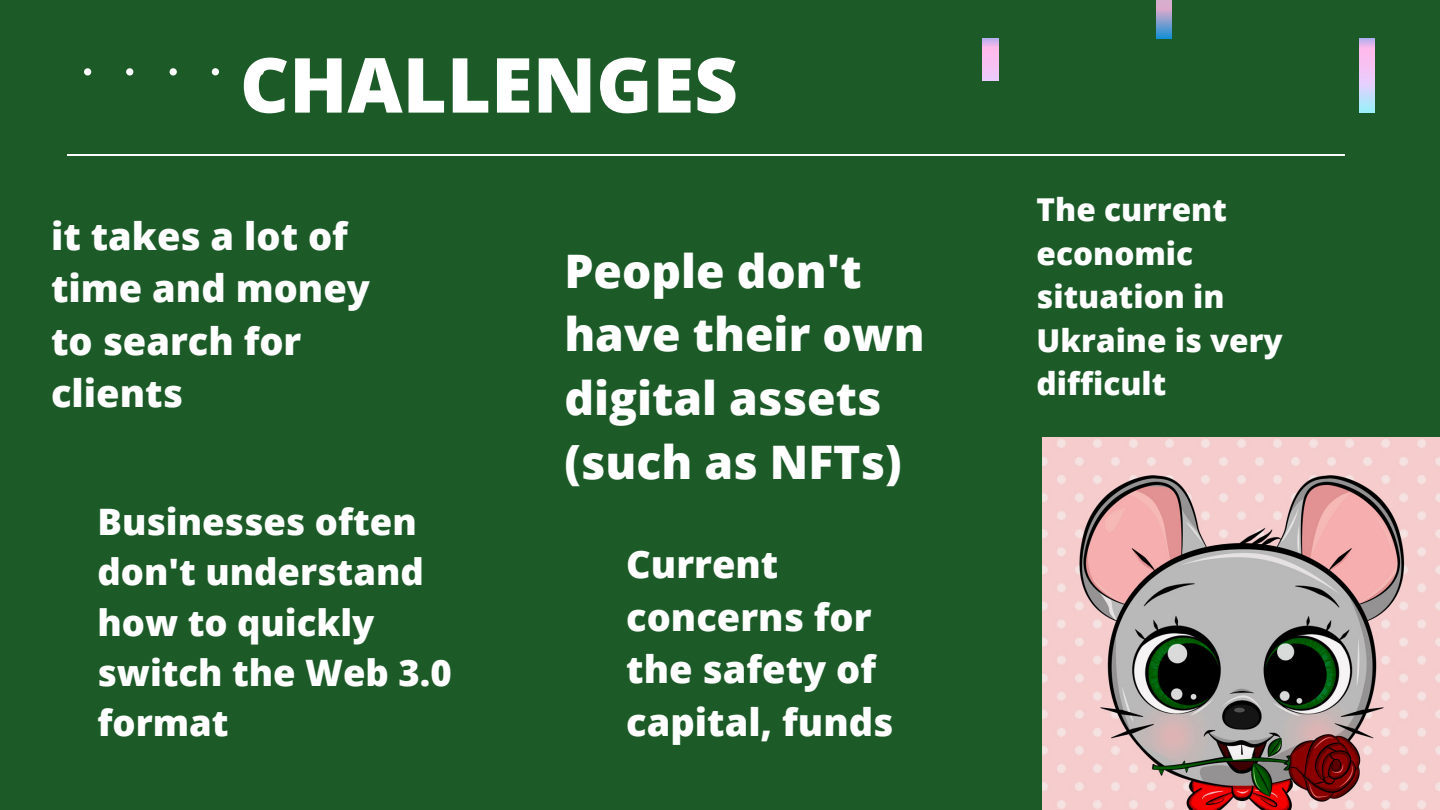
<style>
.page{position:relative;width:1440px;height:810px;background:#1c5b28}
.page>*{position:absolute;margin:0;border:0;box-sizing:border-box;transform-origin:0 0}
.t1{font:800 76px "Open Sans";color:#fff}
.t2{font:800 46.2px/63.8px "Open Sans";color:#fff}
.t3{font:800 38px/52.5px "Open Sans";color:#fff}
.t4{font:800 36.4px/50.3px "Open Sans";color:#fff}
.t5{font:800 31.5px/43.6px "Open Sans";color:#fff}
</style>
<div class="page">
<img style="left:1042px;top:438px;width:398px;height:372px">
<hr style="left:67px;top:155px;width:1278px;height:1px;background:#fff">
<svg style="left:84px;top:68px;width:180px;height:8px"></svg>
<svg style="left:1156px;top:0;width:15px;height:38px"></svg>
<svg style="left:1359px;top:39px;width:15px;height:73px"></svg>
<svg style="left:983px;top:38px;width:15px;height:43px"></svg>
<h1 class="t1" style="left:240px;top:31px;width:500px">CHALLENGES</h1>
<p class="t3" style="left:51px;top:209px;width:320px">it takes a lot of time and money to search for clients</p>
<p class="t4" style="left:97px;top:496px;width:356px">Businesses often don't understand how to quickly switch the Web 3.0 format</p>
<p class="t2" style="left:564px;top:238px;width:362px">People don't have their own digital assets (such as NFTs)</p>
<p class="t3" style="left:626px;top:537px;width:269px">Current concerns for the safety of capital, funds</p>
<p class="t5" style="left:1037px;top:187px;width:248px">The current economic situation in<br>Ukraine is very difficult</p>
</div>
